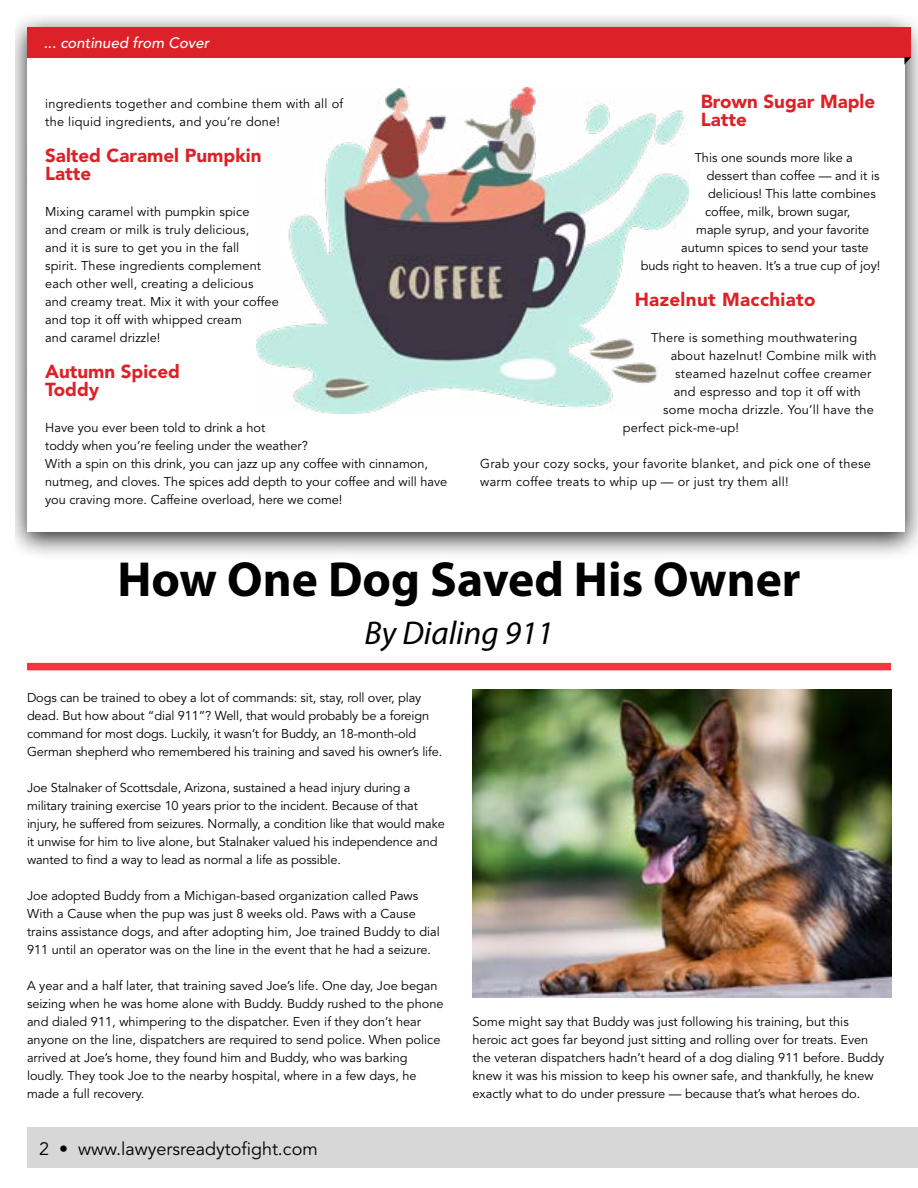
<style>
.page{position:relative;width:918px;height:1188px;background:#fff}
.page>*{position:absolute;margin:0;border:0;box-sizing:border-box;transform-origin:0 0}
.t1{font:700 49.5px "Myriad Pro";color:#000}
.t2{font:italic 33px "Myriad Pro";color:#000}
.t3{font:900 18.75px/18px "Avenir LT Std";color:#dc2228}
.t4{font:900 18.75px "Avenir LT Std";letter-spacing:.02em;color:#dc2228}
.t5{font:18px "Avenir LT Std";color:#000}
.t6{font:italic 500 15px "Avenir LT Std";color:#fff}
.t7{font:12.75px/18px "Avenir LT Std";color:#000}
.t8{font:12.75px/18px "Avenir LT Std";letter-spacing:.02em;color:#000}
</style>
<div class="page">
<div style="left:27px;top:1128px;width:891px;height:40px;background:#d7d7d7"></div>
<div style="left:5px;top:11px;width:913px;height:549px;background:#000;opacity:.87"></div>
<div style="left:27px;top:27px;width:877px;height:504px;background:#fff"></div>
<div style="left:27px;top:27px;width:884px;height:30px;background:#dc2228"></div>
<svg style="left:888px;top:57px;width:23px;height:20px"></svg>
<div style="left:0;top:0;width:15px;height:1188px;background:#fff"></div>
<div style="left:0;top:0;width:918px;height:15px;background:#fff"></div>
<div style="left:103px;top:542px;width:714px;height:83px;background:#fff"></div>
<div style="left:27px;top:663px;width:864px;height:7px;background:#f33540"></div>
<img style="left:472px;top:690px;width:419px;height:307px">
<img style="left:256px;top:88px;width:432px;height:326px">
<p class="t6" style="left:44px;top:34px;width:167px">... continued from Cover</p>
<p class="t8" style="left:45px;top:95px;width:300px">ingredients together and combine them with all of the liquid ingredients, and you’re done!</p>
<h3 class="t3" style="left:45px;top:146px;width:218px">Salted Caramel Pumpkin<br>Latte</h3>
<p class="t7" style="left:45px;top:203px;width:235px">Mixing caramel with pumpkin spice<br>and cream or milk is truly delicious,<br>and it is sure to get you in the fall<br>spirit. These ingredients complement each other well, creating a delicious<br>and creamy treat. Mix it with your coffee and top it off with whipped cream<br>and caramel drizzle!</p>
<h3 class="t3" style="left:45px;top:362px;width:136px">Autumn Spiced<br>Toddy</h3>
<p class="t7" style="left:45px;top:419px;width:404px">Have you ever been told to drink a hot<br>toddy when you’re feeling under the weather?<br>With a spin on this drink, you can jazz up any coffee with cinnamon, nutmeg, and cloves. The spices add depth to your coffee and will have you craving more. Caffeine overload, here we come!</p>
<h3 class="t3" style="left:701px;top:92px;width:176px">Brown Sugar Maple<br>Latte</h3>
<p class="t7" style="left:695px;top:149px;width:160px">This one sounds more like a</p>
<p class="t7" style="left:707px;top:167px;width:174px">dessert than coffee — and it is</p>
<p class="t7" style="left:708px;top:185px;width:169px">delicious! This latte combines</p>
<p class="t7" style="left:705px;top:203px;width:147px">coffee, milk, brown sugar,</p>
<p class="t7" style="left:696px;top:221px;width:175px">maple syrup, and your favorite</p>
<p class="t7" style="left:681px;top:239px;width:189px">autumn spices to send your taste</p>
<p class="t7" style="left:641px;top:257px;width:241px">buds right to heaven. It’s a true cup of joy!</p>
<h3 class="t4" style="left:635px;top:288px;width:183px">Hazelnut Macchiato</h3>
<p class="t8" style="left:651px;top:329px;width:207px">There is something mouthwatering</p>
<p class="t8" style="left:671px;top:347px;width:208px">about hazelnut! Combine milk with</p>
<p class="t8" style="left:675px;top:365px;width:198px">steamed hazelnut coffee creamer</p>
<p class="t8" style="left:674px;top:383px;width:189px">and espresso and top it off with</p>
<p class="t8" style="left:663px;top:401px;width:212px">some mocha drizzle. You’ll have the</p>
<p class="t8" style="left:623px;top:419px;width:118px">perfect pick-me-up!</p>
<p class="t8" style="left:480px;top:455px;width:392px">Grab your cozy socks, your favorite blanket, and pick one of these warm coffee treats to whip up — or just try them all!</p>
<h1 class="t1" style="left:118px;top:547px;width:685px">How One Dog Saved His Owner</h1>
<h2 class="t2" style="left:365px;top:612px;width:190px">By Dialing 911</h2>
<p class="t7" style="left:27px;top:689px;width:417px">Dogs can be trained to obey a lot of commands: sit, stay, roll over, play dead. But how about “dial 911”? Well, that would probably be a foreign command for most dogs. Luckily, it wasn’t for Buddy, an 18-month-old German shepherd who remembered his training and saved his owner’s life.</p>
<p class="t7" style="left:27px;top:779px;width:419px">Joe Stalnaker of Scottsdale, Arizona, sustained a head injury during a military training exercise 10 years prior to the incident. Because of that injury, he suffered from seizures. Normally, a condition like that would make it unwise for him to live alone, but Stalnaker valued his independence and wanted to find a way to lead as normal a life as possible.</p>
<p class="t7" style="left:27px;top:887px;width:414px">Joe adopted Buddy from a Michigan-based organization called Paws With a Cause when the pup was just 8 weeks old. Paws with a Cause trains assistance dogs, and after adopting him, Joe trained Buddy to dial 911 until an operator was on the line in the event that he had a seizure.</p>
<p class="t7" style="left:27px;top:977px;width:418px">A year and a half later, that training saved Joe’s life. One day, Joe began seizing when he was home alone with Buddy. Buddy rushed to the phone and dialed 911, whimpering to the dispatcher. Even if they don’t hear anyone on the line, dispatchers are required to send police. When police arrived at Joe’s home, they found him and Buddy, who was barking loudly. They took Joe to the nearby hospital, where in a few days, he made a full recovery.</p>
<h3 class="t5" style="left:39px;top:1138px;width:280px">2 • www.lawyersreadytofight.com</h3>
<p class="t7" style="left:472px;top:1013px;width:413px">Some might say that Buddy was just following his training, but this heroic act goes far beyond just sitting and rolling over for treats. Even the veteran dispatchers hadn’t heard of a dog dialing 911 before. Buddy knew it was his mission to keep his owner safe, and thankfully, he knew exactly what to do under pressure — because that’s what heroes do.</p>
</div>
